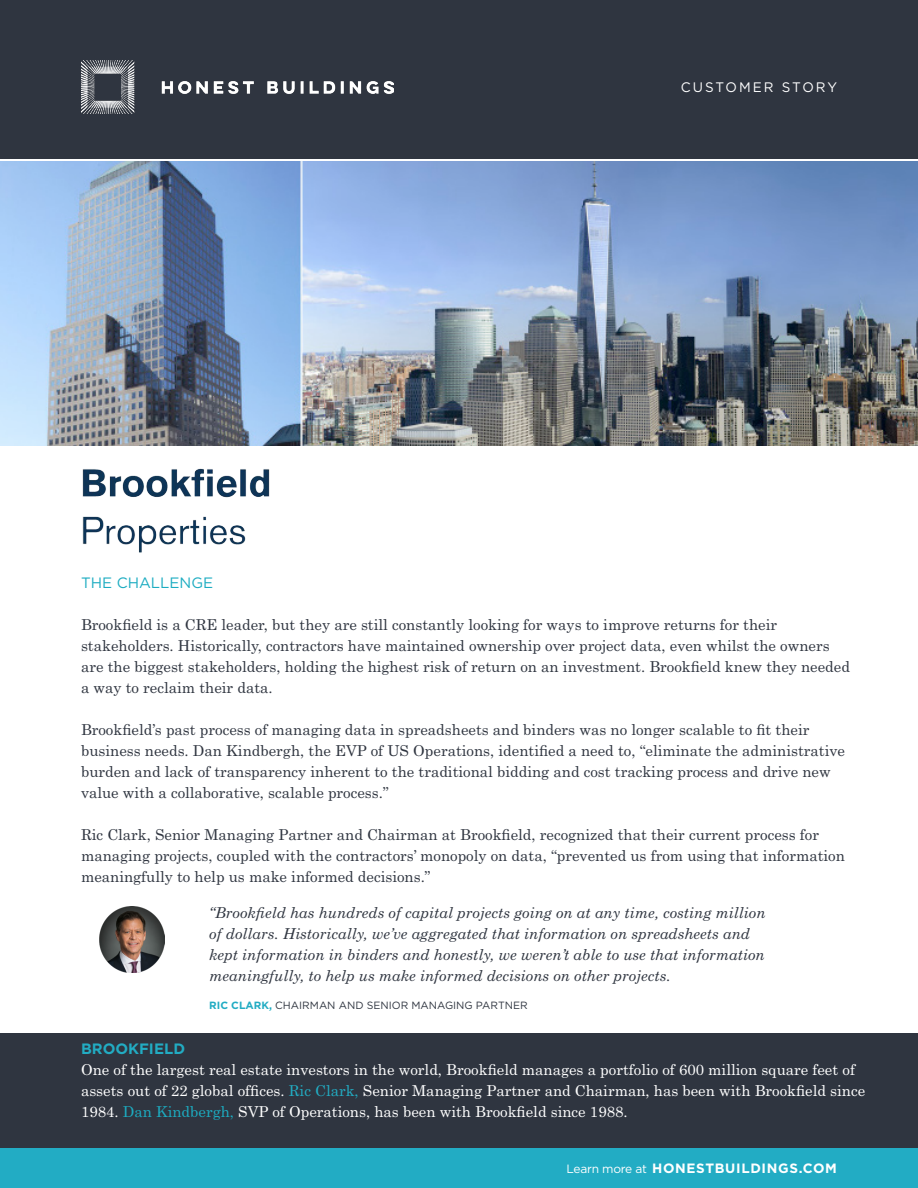
<style>
.page{position:relative;width:918px;height:1188px;background:#fff}
.page>*{position:absolute;margin:0;border:0;box-sizing:border-box;transform-origin:0 0}
.t1{font:15px/21px "Century Schoolbook Std";color:#2f3540}
.t2{font:italic 15px/21px "Century Schoolbook Std";color:#2f3540}
.t3{font:15px/21px "Century Schoolbook Std";color:#fff}
.t4{font:15px "Gotham";color:#1cacc1}
.t5{font:700 15px "Gotham";color:#22acc3}
.t6{font:13.8px "Gotham";letter-spacing:.15em;color:#fff}
.t7{font:700 13.5px "Gotham";letter-spacing:.05em;color:#fff}
.t8{font:10.5px "Gotham";color:#2f3540}
.s1{font-weight:700;color:#22acc3}
.s2{color:#22acc3}
.s3{color:#1cacc1}
.s4{font-weight:400;font-size:12px}
</style>
<div class="page">
<img style="left:0;top:162px;width:918px;height:284px">
<img style="left:82px;top:468px;width:188px;height:85px">
<div style="left:0;top:1034px;width:918px;height:114px;background:#2f3540"></div>
<div style="left:0;top:1148px;width:918px;height:40px;background:#22acc4"></div>
<div style="left:0;top:0;width:918px;height:159px;background:#2f3540"></div>
<img style="left:82px;top:61px;width:312px;height:53px">
<img style="left:99px;top:907px;width:66px;height:65px">
<p class="t6" style="left:681px;top:78px;width:158px">CUSTOMER STORY</p>
<p class="t4" style="left:81px;top:573px;width:134px">THE CHALLENGE</p>
<p class="t1" style="left:81px;top:613px;width:770px">Brookfield is a CRE leader, but they are still constantly looking for ways to improve returns for their stakeholders. Historically, contractors have maintained ownership over project data, even whilst the owners are the biggest stakeholders, holding the highest risk of return on an investment. Brookfield knew they needed a way to reclaim their data.</p>
<p class="t1" style="left:81px;top:718px;width:766px">Brookfield’s past process of managing data in spreadsheets and binders was no longer scalable to fit their business needs. Dan Kindbergh, the EVP of US Operations, identified a need to, “eliminate the administrative burden and lack of transparency inherent to the traditional bidding and cost tracking process and drive new value with a collaborative, scalable process.”</p>
<p class="t1" style="left:81px;top:823px;width:765px">Ric Clark, Senior Managing Partner and Chairman at Brookfield, recognized that their current process for managing projects, coupled with the contractors’ monopoly on data, “prevented us from using that information meaningfully to help us make informed decisions.”</p>
<p class="t2" style="left:209px;top:901px;width:558px">“Brookfield has hundreds of capital projects going on at any time, costing million of dollars. Historically, we’ve aggregated that information on spreadsheets and kept information in binders and honestly, we weren’t able to use that information meaningfully, to help us make informed decisions on other projects.</p>
<p class="t8" style="left:209px;top:998px;width:320px"><span class="s1">RIC CLARK,</span> CHAIRMAN AND SENIOR MANAGING PARTNER</p>
<p class="t5" style="left:81px;top:1040px;width:106px">BROOKFIELD</p>
<p class="t3" style="left:81px;top:1059px;width:786px">One of the largest real estate investors in the world, Brookfield manages a portfolio of 600 million square feet of assets out of 22 global offices. <span class="s2">Ric Clark,</span> Senior Managing Partner and Chairman, has been with Brookfield since<br>1984. <span class="s3">Dan Kindbergh,</span> SVP of Operations, has been with Brookfield since 1988.</p>
<p class="t7" style="left:566px;top:1160px;width:272px"><span class="s4">Learn more at</span> HONESTBUILDINGS.COM</p>
</div>
